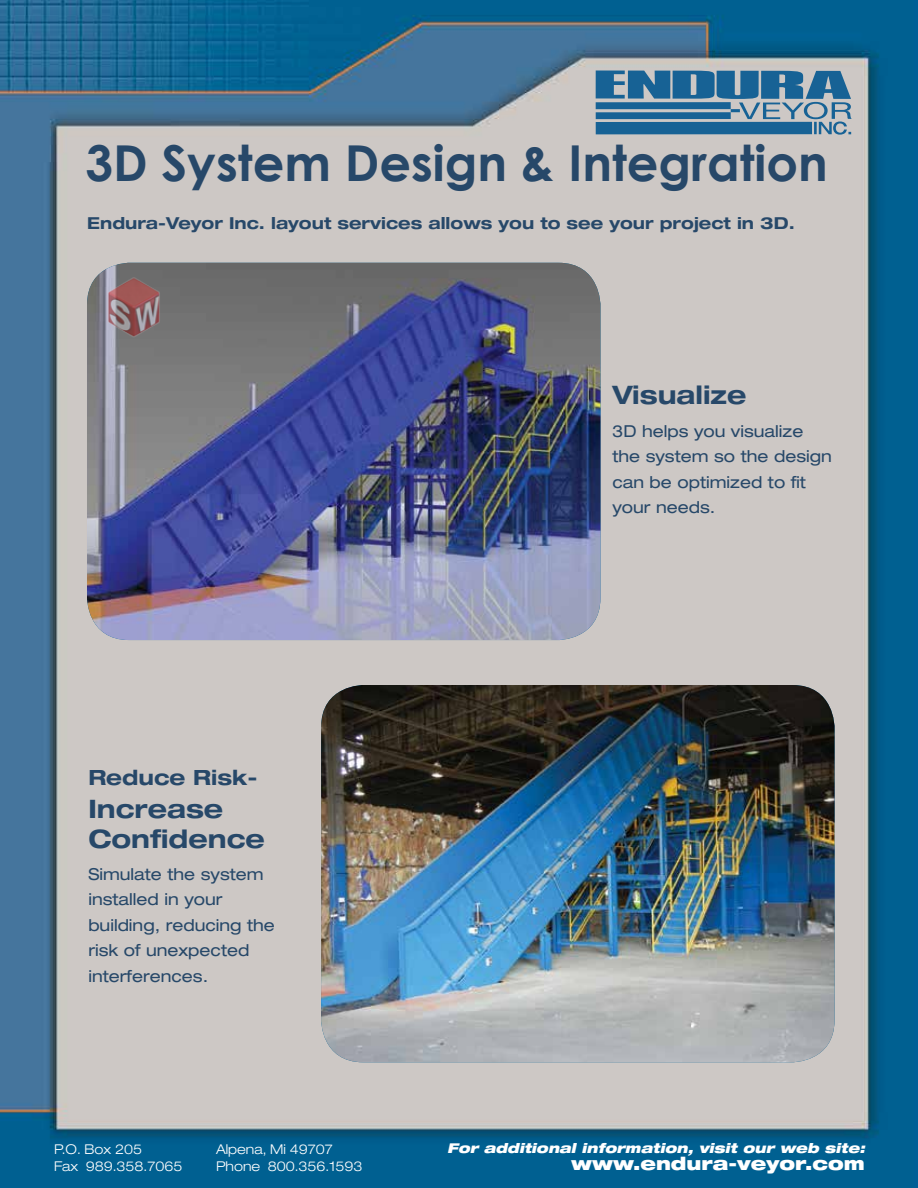
<style>
.page{position:relative;width:918px;height:1188px;background:#fff}
.page>*{position:absolute;margin:0;border:0;box-sizing:border-box;transform-origin:0 0}
.t1{font:700 49.5px "Century Gothic";color:#274869}
.t2{font:700 expanded 25.5px/30px "Helvetica Neue";color:#274869}
.t3{font:700 expanded 21px "Helvetica Neue";color:#274869}
.t4{font:900 expanded 18px "Helvetica Neue";color:#fff}
.t5{font:expanded 16.5px/25.5px "Helvetica Neue";color:#274869}
.t6{font:700 expanded 16.5px "Helvetica Neue";color:#274869}
.t7{font:300 expanded 13.5px "Helvetica Neue";color:#fff}
.t8{font:italic 900 expanded 13.5px "Helvetica Neue";color:#fff}
</style>
<div class="page">
<img style="left:0;top:0;width:918px;height:1188px">
<svg style="left:596px;top:71px;width:256px;height:64px;background:#688faa"></svg>
<div style="left:596px;top:102px;width:135px;height:7px;background:#176295"></div>
<div style="left:596px;top:112px;width:135px;height:7px;background:#176295"></div>
<div style="left:596px;top:122px;width:216px;height:12px;background:#176295"></div>
<img style="left:321px;top:685px;width:514px;height:377px">
<img style="left:87px;top:263px;width:513px;height:377px">
<img style="left:87px;top:270px;width:92px;height:75px">
<h1 class="t1" style="left:85px;top:126px;width:744px">3D System Design &amp; Integration</h1>
<p class="t6" style="left:87px;top:212px;width:709px">Endura-Veyor Inc. layout services allows you to see your project in 3D.</p>
<h2 class="t2" style="left:612px;top:380px;width:136px">Visualize</h2>
<p class="t5" style="left:612px;top:418px;width:221px">3D helps you visualize the system so the design can be optimized to fit your needs.</p>
<p class="t3" style="left:88px;top:764px;width:171px">Reduce Risk-</p>
<h2 class="t2" style="left:88px;top:793px;width:178px">Increase<br>Confidence</h2>
<p class="t5" style="left:88px;top:861px;width:188px">Simulate the system installed in your building, reducing the risk of unexpected interferences.</p>
<p class="t7" style="left:54px;top:1141px;width:90px">P.O. Box 205</p>
<p class="t7" style="left:216px;top:1141px;width:118px">Alpena, Mi 49707</p>
<p class="t7" style="left:54px;top:1158px;width:130px">Fax 989.358.7065</p>
<p class="t7" style="left:216px;top:1158px;width:148px">Phone 800.356.1593</p>
<p class="t8" style="left:447px;top:1139px;width:419px">For additional information, visit our web site:</p>
<p class="t4" style="left:571px;top:1152px;width:295px">www.endura-veyor.com</p>
</div>
